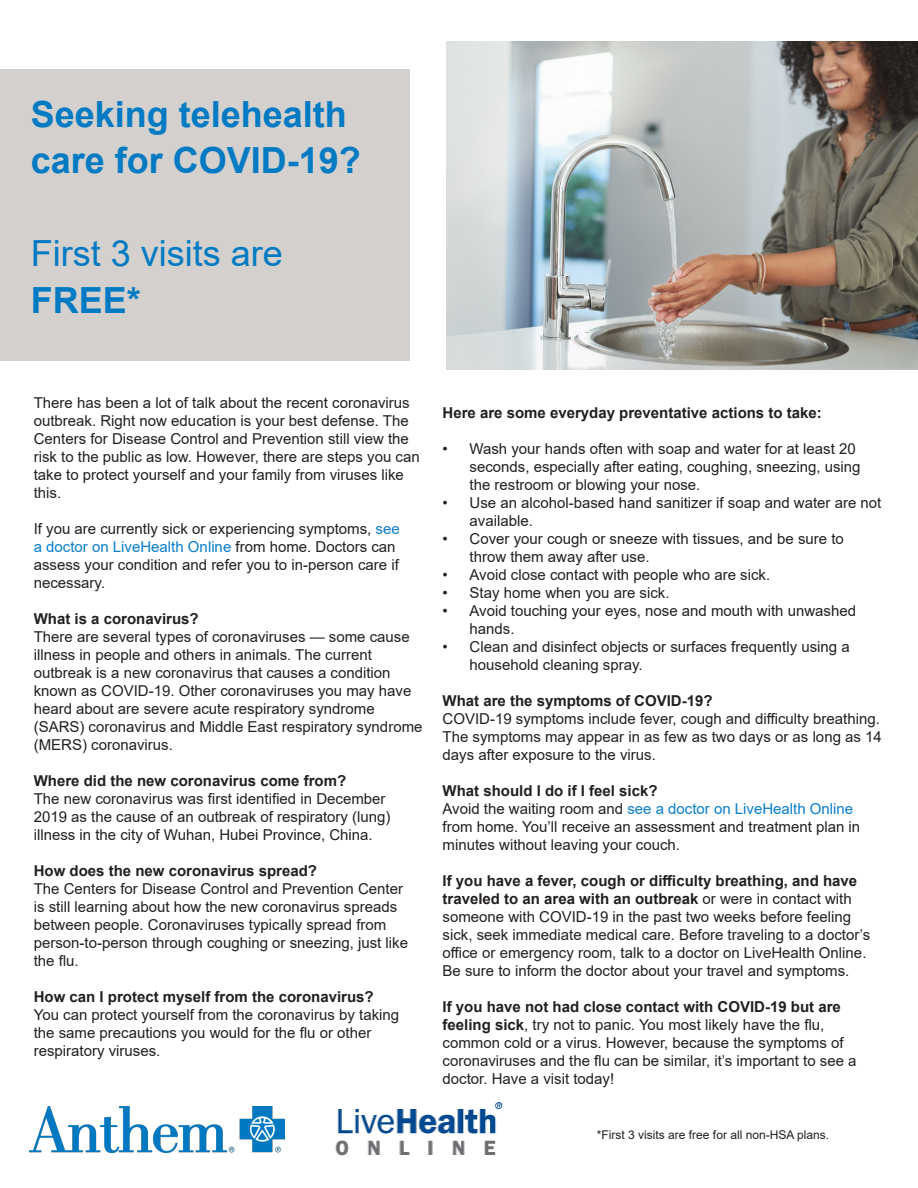
<style>
.page{position:relative;width:918px;height:1188px;background:#fff}
.page>*{position:absolute;margin:0;border:0;box-sizing:border-box;transform-origin:0 0}
.t1{font:700 36px/46.5px "Arial";color:#007ac2}
.t2{font:36px "Arial";color:#007ac2}
.t3{font:15px/18px "Arial";color:#231f20}
.t4{font:700 15px "Arial";color:#231f20}
.t5{font:12px "Arial";color:#231f20}
.s1{color:#0a7eca}
.s2{font-weight:700}
</style>
<div class="page">
<img style="left:29px;top:1107px;width:255px;height:46px">
<div style="left:0;top:69px;width:409px;height:292px;background:#d3d0ce"></div>
<img style="left:335px;top:1102px;width:168px;height:54px">
<img style="left:447px;top:41px;width:471px;height:328px">
<p class="t1" style="left:31px;top:91px;width:332px">Seeking telehealth care for COVID-19?</p>
<p class="t2" style="left:31px;top:229px;width:254px">First 3 visits are</p>
<p class="t1" style="left:31px;top:277px;width:112px">FREE*</p>
<p class="t3" style="left:34px;top:393px;width:388px">There has been a lot of talk about the recent coronavirus outbreak. Right now education is your best defense. The Centers for Disease Control and Prevention still view the risk to the public as low. However, there are steps you can take to protect yourself and your family from viruses like this.</p>
<p class="t3" style="left:34px;top:519px;width:367px">If you are currently sick or experiencing symptoms, <span class="s1">see a doctor on LiveHealth Online</span> from home. Doctors can assess your condition and refer you to in-person care if necessary.</p>
<p class="t4" style="left:34px;top:608px;width:167px">What is a coronavirus?</p>
<p class="t3" style="left:34px;top:627px;width:390px">There are several types of coronaviruses — some cause illness in people and others in animals. The current outbreak is a new coronavirus that causes a condition known as COVID-19. Other coronaviruses you may have heard about are severe acute respiratory syndrome (SARS) coronavirus and Middle East respiratory syndrome (MERS) coronavirus.</p>
<p class="t4" style="left:34px;top:770px;width:314px">Where did the new coronavirus come from?</p>
<p class="t3" style="left:34px;top:789px;width:358px">The new coronavirus was first identified in December<br>2019 as the cause of an outbreak of respiratory (lung) illness in the city of Wuhan, Hubei Province, China.</p>
<p class="t4" style="left:34px;top:860px;width:285px">How does the new coronavirus spread?</p>
<p class="t3" style="left:34px;top:879px;width:376px">The Centers for Disease Control and Prevention Center is still learning about how the new coronavirus spreads between people. Coronaviruses typically spread from person-to-person through coughing or sneezing, just like the flu.</p>
<p class="t4" style="left:34px;top:986px;width:342px">How can I protect myself from the coronavirus?</p>
<p class="t3" style="left:34px;top:1005px;width:367px">You can protect yourself from the coronavirus by taking the same precautions you would for the flu or other respiratory viruses.</p>
<p class="t4" style="left:443px;top:402px;width:381px">Here are some everyday preventative actions to take:</p>
<p class="t3" style="left:470px;top:439px;width:393px;text-indent:-27px">• Wash your hands often with soap and water for at least 20 seconds, especially after eating, coughing, sneezing, using the restroom or blowing your nose.</p>
<p class="t3" style="left:470px;top:493px;width:413px;text-indent:-27px">• Use an alcohol-based hand sanitizer if soap and water are not available.</p>
<p class="t3" style="left:470px;top:529px;width:376px;text-indent:-27px">• Cover your cough or sneeze with tissues, and be sure to throw them away after use.</p>
<p class="t3" style="left:443px;top:565px;width:329px">• Avoid close contact with people who are sick.</p>
<p class="t3" style="left:443px;top:583px;width:229px">• Stay home when you are sick.</p>
<p class="t3" style="left:470px;top:601px;width:388px;text-indent:-27px">• Avoid touching your eyes, nose and mouth with unwashed hands.</p>
<p class="t3" style="left:470px;top:637px;width:382px;text-indent:-27px">• Clean and disinfect objects or surfaces frequently using a household cleaning spray.</p>
<p class="t4" style="left:443px;top:690px;width:272px">What are the symptoms of COVID-19?</p>
<p class="t3" style="left:443px;top:709px;width:441px">COVID-19 symptoms include fever, cough and difficulty breathing.<br>The symptoms may appear in as few as two days or as long as 14 days after exposure to the virus.</p>
<p class="t4" style="left:443px;top:780px;width:217px">What should I do if I feel sick?</p>
<p class="t3" style="left:443px;top:799px;width:419px">Avoid the waiting room and <span class="s1">see a doctor on LiveHealth Online </span>from home. You’ll receive an assessment and treatment plan in minutes without leaving your couch.</p>
<p class="t3" style="left:443px;top:871px;width:429px"><span class="s2">If you have a fever, cough or difficulty breathing, and have traveled to an area with an outbreak</span> or were in contact with someone with COVID-19 in the past two weeks before feeling sick, seek immediate medical care. Before traveling to a doctor’s office or emergency room, talk to a doctor on LiveHealth Online.<br>Be sure to inform the doctor about your travel and symptoms.</p>
<p class="t3" style="left:443px;top:997px;width:416px"><span class="s2">If you have not had close contact with COVID-19 but are feeling sick</span>, try not to panic. You most likely have the flu, common cold or a virus. However, because the symptoms of coronaviruses and the flu can be similar, it’s important to see a doctor. Have a visit today!</p>
<p class="t5" style="left:597px;top:1127px;width:234px">*First 3 visits are free for all non-HSA plans.</p>
</div>
